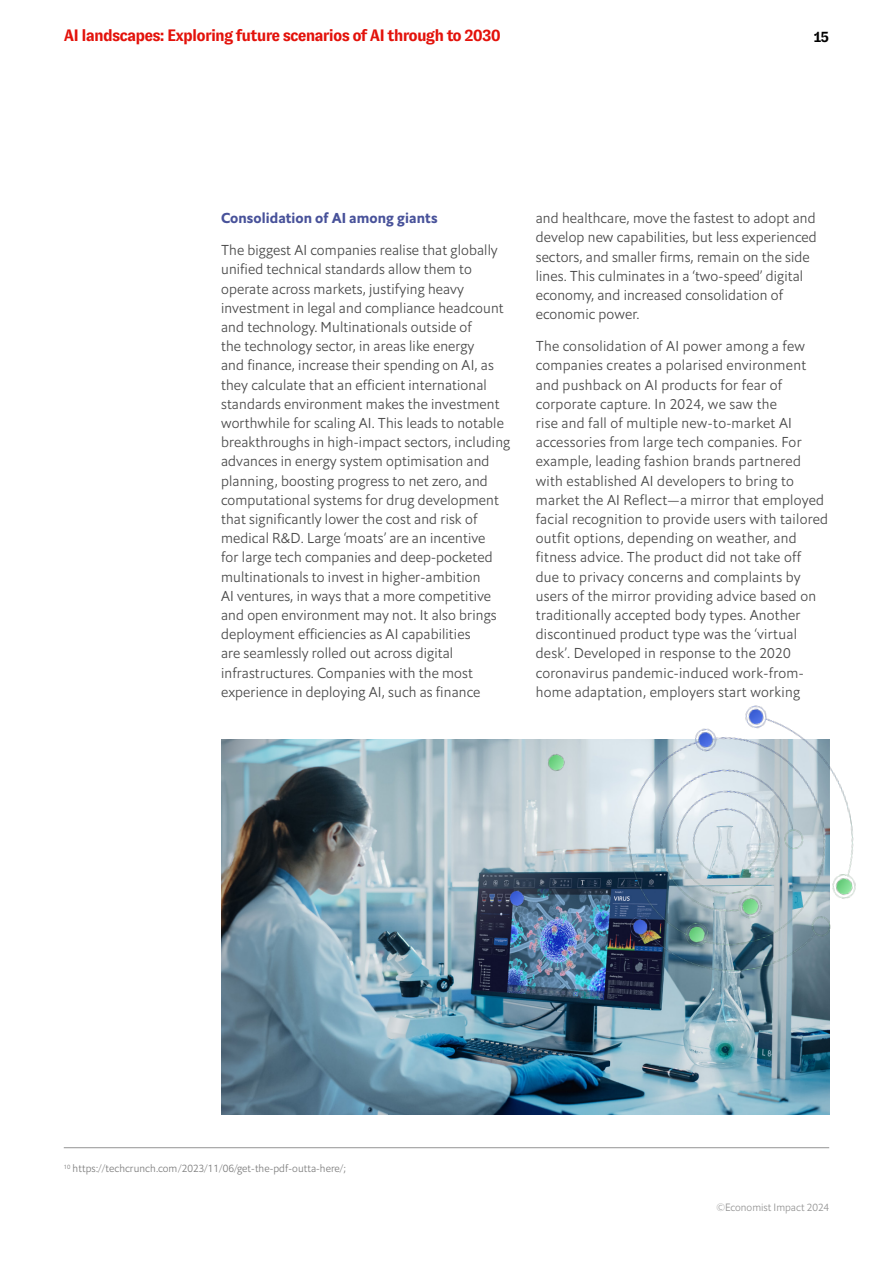
<style>
.page{position:relative;width:893px;height:1263px;background:#fff}
.page>*{position:absolute;margin:0;border:0;box-sizing:border-box;transform-origin:0 0}
.t1{font:700 16.5px "GT Zirkon";letter-spacing:-.05em;color:#e3120b}
.t2{font:700 15px "GT Zirkon";color:#000}
.t3{font:14.25px/19.2px "Econ Sans Lig";letter-spacing:.01em;color:#484848}
.t4{font:14.25px "Econ Sans Bol";letter-spacing:.005em;color:#48529a}
.t5{font:10.5px "Econ Sans Lig";letter-spacing:.005em;color:#7c7c7c}
.t6{font:10.5px "Econ Sans Lig";color:#939393}
</style>
<div class="page">
<hr style="left:64px;top:1147px;width:765px;height:1px;background:#939393">
<img style="left:221px;top:740px;width:608px;height:374px">
<img style="left:449px;top:705px;width:407px;height:315px">
<p class="t1" style="left:64px;top:27px;width:439px">AI landscapes: Exploring future scenarios of AI through to 2030</p>
<p class="t2" style="left:814px;top:28px;width:17px">15</p>
<p class="t4" style="left:221px;top:209px;width:218px">Consolidation of AI among giants</p>
<p class="t3" style="left:221px;top:241px;width:291px">The biggest AI companies realise that globally unified technical standards allow them to operate across markets, justifying heavy investment in legal and compliance headcount and technology. Multinationals outside of<br>the technology sector, in areas like energy<br>and finance, increase their spending on AI, as they calculate that an efficient international standards environment makes the investment worthwhile for scaling AI. This leads to notable breakthroughs in high-impact sectors, including advances in energy system optimisation and planning, boosting progress to net zero, and computational systems for drug development that significantly lower the cost and risk of medical R&amp;D. Large ‘moats’ are an incentive<br>for large tech companies and deep-pocketed multinationals to invest in higher-ambition<br>AI ventures, in ways that a more competitive and open environment may not. It also brings deployment efficiencies as AI capabilities<br>are seamlessly rolled out across digital infrastructures. Companies with the most experience in deploying AI, such as finance</p>
<p class="t3" style="left:536px;top:208px;width:282px">and healthcare, move the fastest to adopt and develop new capabilities, but less experienced sectors, and smaller firms, remain on the side lines. This culminates in a ‘two-speed’ digital economy, and increased consolidation of economic power.</p>
<p class="t3" style="left:536px;top:336px;width:294px">The consolidation of AI power among a few companies creates a polarised environment and pushback on AI products for fear of corporate capture. In 2024, we saw the<br>rise and fall of multiple new-to-market AI accessories from large tech companies. For example, leading fashion brands partnered with established AI developers to bring to market the AI Reflect—a mirror that employed facial recognition to provide users with tailored outfit options, depending on weather, and fitness advice. The product did not take off due to privacy concerns and complaints by users of the mirror providing advice based on traditionally accepted body types. Another discontinued product type was the ‘virtual desk’. Developed in response to the 2020 coronavirus pandemic-induced work-from&shy;home adaptation, employers start working</p>
<p class="t5" style="left:64px;top:1162px;width:284px"><sup>10</sup> https://techcrunch.com/2023/11/06/get-the-pdf-outta-here/;</p>
<p class="t6" style="left:716px;top:1201px;width:114px">©Economist Impact 2024</p>
</div>
